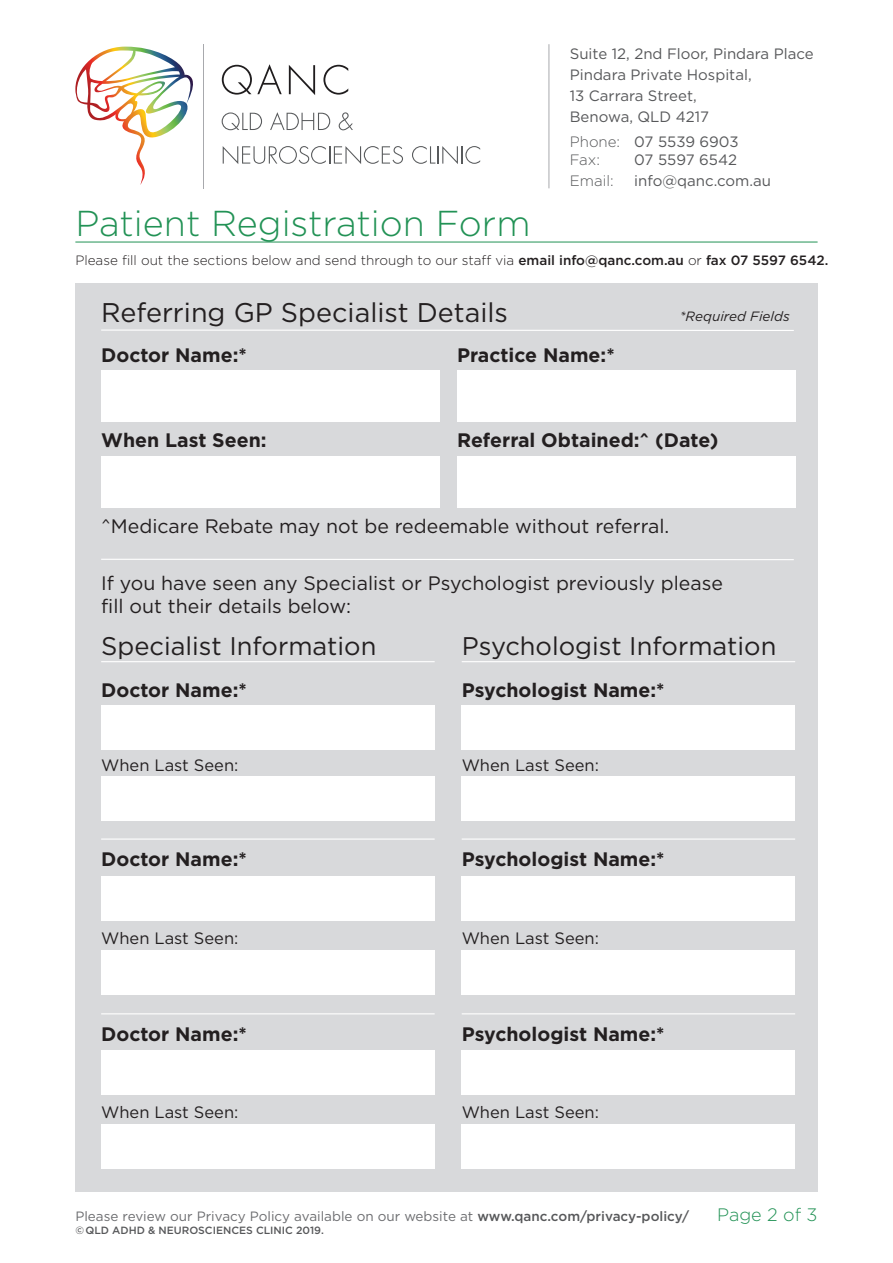
<style>
.page{position:relative;width:893px;height:1263px;background:#fff}
.page>*{position:absolute;margin:0;border:0;box-sizing:border-box;transform-origin:0 0}
.t1{font:300 36px "Gotham HTF";color:#229255}
.t2{font:27px "Gotham HTF";color:#231f20}
.t3{font:25.5px "Gotham HTF";color:#231f20}
.t4{font:700 19.5px "Gotham HTF";color:#231f20}
.t5{font:19.5px/23.4px "Gotham HTF";color:#231f20}
.t6{font:300 18px "Gotham HTF";color:#229255}
.t7{font:16.5px "Gotham HTF";color:#231f20}
.t8{font:15px/21px "Gotham HTF";color:#57585a}
.t9{font:300 15px "Gotham HTF";color:#57585a}
.t10{font:300 13.5px "Gotham HTF";color:#231f20}
.t11{font:13.5px "Gotham HTF";color:#6c6d70}
.t12{font:italic 13.5px "Gotham HTF";color:#231f20}
.t13{font:500 10.5px "Gotham HTF";color:#57585a}
.s1{font-weight:300}
.s2{font-weight:500}
.s3{font-weight:500;color:#57585a}
</style>
<div class="page">
<div style="left:75px;top:283px;width:743px;height:909px;background:#d8d9db"></div>
<hr style="left:75px;top:242px;width:743px;height:1px;background:#229255">
<div style="left:101px;top:370px;width:338px;height:51px;background:#fff"></div>
<div style="left:101px;top:705px;width:334px;height:44px;background:#fff"></div>
<div style="left:462px;top:705px;width:333px;height:44px;background:#fff"></div>
<div style="left:101px;top:876px;width:334px;height:44px;background:#fff"></div>
<div style="left:101px;top:1050px;width:334px;height:45px;background:#fff"></div>
<div style="left:462px;top:876px;width:333px;height:44px;background:#fff"></div>
<div style="left:462px;top:1050px;width:333px;height:45px;background:#fff"></div>
<div style="left:101px;top:456px;width:338px;height:51px;background:#fff"></div>
<div style="left:101px;top:777px;width:334px;height:44px;background:#fff"></div>
<div style="left:462px;top:777px;width:333px;height:44px;background:#fff"></div>
<div style="left:101px;top:950px;width:334px;height:44px;background:#fff"></div>
<div style="left:101px;top:1124px;width:334px;height:45px;background:#fff"></div>
<div style="left:462px;top:950px;width:333px;height:44px;background:#fff"></div>
<div style="left:462px;top:1124px;width:333px;height:45px;background:#fff"></div>
<div style="left:457px;top:370px;width:338px;height:51px;background:#fff"></div>
<div style="left:457px;top:456px;width:338px;height:51px;background:#fff"></div>
<hr style="left:549px;top:44px;width:1px;height:144px;background:#a8a9ad">
<hr style="left:203px;top:44px;width:1px;height:144px;background:#a8a9ad">
<svg style="left:222px;top:64px;width:60px;height:31px"></svg>
<svg style="left:289px;top:65px;width:26px;height:30px"></svg>
<svg style="left:323px;top:65px;width:25px;height:30px"></svg>
<svg style="left:222px;top:112px;width:40px;height:18px"></svg>
<svg style="left:270px;top:112px;width:60px;height:18px"></svg>
<svg style="left:339px;top:112px;width:14px;height:18px"></svg>
<svg style="left:223px;top:146px;width:180px;height:18px"></svg>
<svg style="left:412px;top:146px;width:68px;height:18px"></svg>
<svg style="left:75px;top:47px;width:118px;height:138px"></svg>
<hr style="left:101px;top:329px;width:693px;height:2px;background:#fff">
<hr style="left:101px;top:559px;width:693px;height:1px;background:#fff">
<hr style="left:101px;top:661px;width:334px;height:1px;background:#fff">
<hr style="left:101px;top:838px;width:334px;height:2px;background:#fff">
<hr style="left:101px;top:1013px;width:334px;height:1px;background:#fff">
<hr style="left:462px;top:661px;width:333px;height:1px;background:#fff">
<hr style="left:462px;top:838px;width:333px;height:2px;background:#fff">
<hr style="left:462px;top:1013px;width:333px;height:1px;background:#fff">
<p class="t1" style="left:75px;top:204px;width:457px">Patient Registration Form</p>
<p class="t8" style="left:570px;top:43px;width:245px">Suite 12, 2nd Floor, Pindara Place</p>
<p class="t8" style="left:570px;top:64px;width:183px">Pindara Private Hospital,<br>13 Carrara Street,</p>
<p class="t8" style="left:570px;top:106px;width:141px">Benowa, QLD 4217</p>
<p class="t8" style="left:570px;top:131px;width:170px"><span class="s1">Phone:</span> 07 5539 6903</p>
<p class="t9" style="left:570px;top:151px;width:32px">Fax:</p>
<p class="t8" style="left:634px;top:149px;width:104px">07 5597 6542</p>
<p class="t9" style="left:570px;top:172px;width:45px">Email:</p>
<p class="t8" style="left:634px;top:170px;width:138px">info@qanc.com.au</p>
<p class="t10" style="left:75px;top:252px;width:755px">Please fill out the sections below and send through to our staff via <span class="s2">email info@qanc.com.au</span> or <span class="s2">fax 07 5597 6542.</span></p>
<p class="t2" style="left:101px;top:298px;width:408px">Referring GP Specialist Details</p>
<p class="t4" style="left:457px;top:344px;width:159px">Practice Name:*</p>
<p class="t4" style="left:101px;top:344px;width:147px">Doctor Name:*</p>
<p class="t12" style="left:680px;top:309px;width:111px">*Required Fields</p>
<p class="t4" style="left:101px;top:429px;width:167px">When Last Seen:</p>
<p class="t4" style="left:457px;top:429px;width:263px">Referral Obtained:^ (Date)</p>
<p class="t5" style="left:101px;top:514px;width:570px">^Medicare Rebate may not be redeemable without referral.</p>
<p class="t5" style="left:101px;top:571px;width:623px">If you have seen any Specialist or Psychologist previously please fill out their details below:</p>
<p class="t3" style="left:101px;top:631px;width:277px">Specialist Information</p>
<p class="t3" style="left:462px;top:631px;width:316px">Psychologist Information</p>
<p class="t4" style="left:101px;top:678px;width:147px">Doctor Name:*</p>
<p class="t4" style="left:462px;top:678px;width:204px">Psychologist Name:*</p>
<p class="t7" style="left:101px;top:756px;width:139px">When Last Seen:</p>
<p class="t7" style="left:462px;top:756px;width:139px">When Last Seen:</p>
<p class="t4" style="left:101px;top:848px;width:147px">Doctor Name:*</p>
<p class="t4" style="left:462px;top:848px;width:204px">Psychologist Name:*</p>
<p class="t7" style="left:101px;top:929px;width:139px">When Last Seen:</p>
<p class="t7" style="left:462px;top:929px;width:139px">When Last Seen:</p>
<p class="t4" style="left:101px;top:1023px;width:147px">Doctor Name:*</p>
<p class="t4" style="left:462px;top:1023px;width:204px">Psychologist Name:*</p>
<p class="t7" style="left:101px;top:1103px;width:139px">When Last Seen:</p>
<p class="t7" style="left:462px;top:1103px;width:139px">When Last Seen:</p>
<p class="t11" style="left:75px;top:1209px;width:615px">Please review our Privacy Policy available on our website at <span class="s3">www.qanc.com/privacy-policy/</span></p>
<p class="t6" style="left:717px;top:1205px;width:102px">Page 2 of 3</p>
<p class="t13" style="left:75px;top:1224px;width:250px">©QLD ADHD &amp; NEUROSCIENCES CLINIC 2019.</p>
</div>
